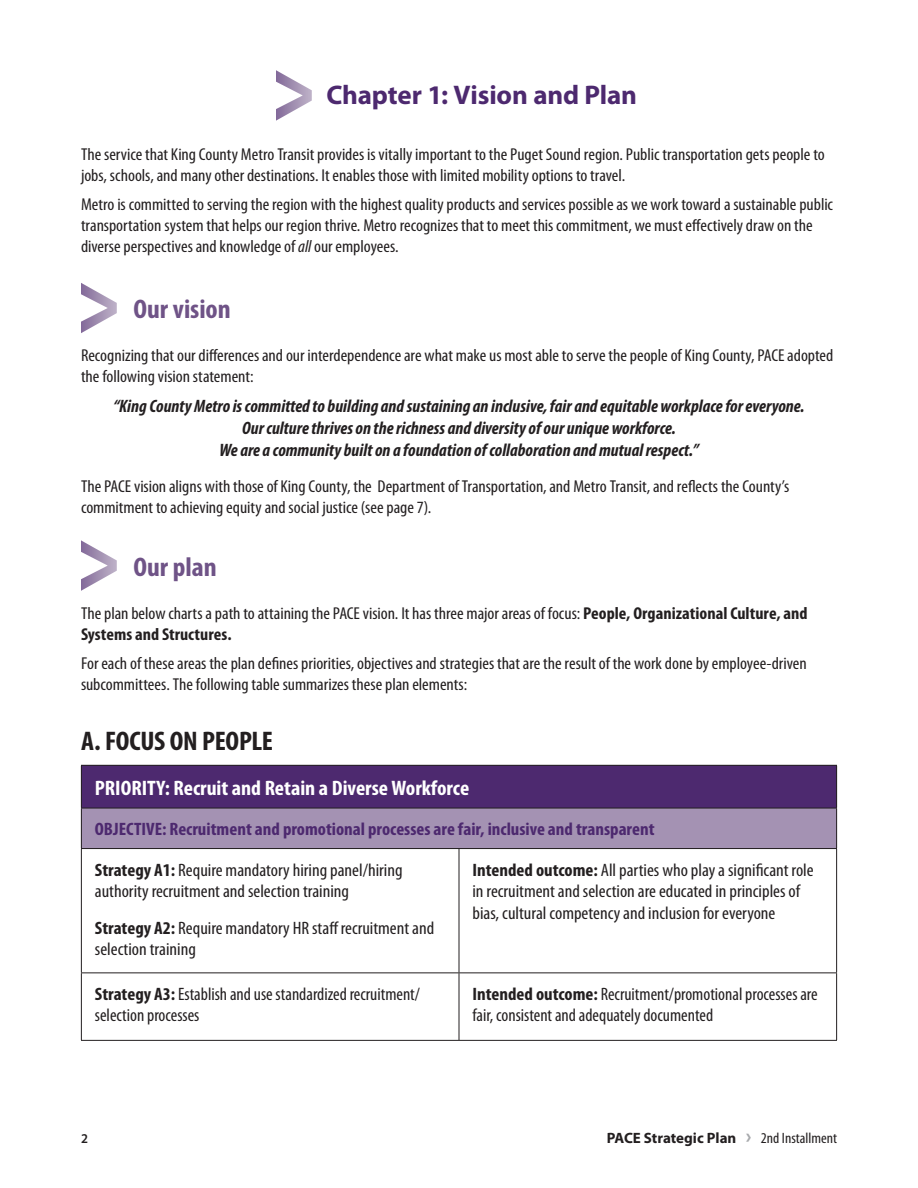
<style>
.page{position:relative;width:918px;height:1188px;background:#fff}
.page>*{position:absolute;margin:0;border:0;box-sizing:border-box;transform-origin:0 0}
.Header_section_PACE{font:700 27px "Myriad Pro";letter-spacing:-.005em;color:#4d296f}
.Subhead_level_1_PACE{font:700 condensed 27px "Myriad Pro";color:#6f5387;scale:1.05 1}
.Focus{font:700 condensed 27px "Myriad Pro";letter-spacing:-.015em;color:#231f20;scale:1.05 1}
.Priority{font:700 condensed 21px "Myriad Pro";color:#fff;scale:1.05 1}
.Strategy-outcome{font:condensed 18px/21.6px "Myriad Pro";color:#231f20;scale:1.05 1}
.t1{font:italic 700 condensed 18px/21.6px "Myriad Pro";color:#231f20;text-align:center}
.Strategy-outcome-2{font:condensed 18px/21.6px "Myriad Pro";color:#231f20}
.Objective{font:700 condensed 18px "Myriad Pro";color:#4d296f;scale:1.05 1}
.Body_10_5_13__PACE{font:condensed 17.25px/21px "Myriad Pro";color:#231f20;scale:1.05 1}
.t2{font:700 15px "Myriad Pro";color:#231f20}
.t3{font:600 13.5px "Myriad Pro";color:#231f20;scale:.96 1}
.s1{font-style:italic}
.s2{font-weight:700}
.s3{font-size:21px;color:#a7a9ac}
.s4{font-weight:400;font-stretch:condensed}
</style>
<div class="page">
<svg style="left:276px;top:70px;width:36px;height:51px"></svg>
<div style="left:81px;top:765px;width:756px;height:43px;background:#4d296f"></div>
<div style="left:81px;top:808px;width:756px;height:41px;background:#a492b3"></div>
<hr style="left:81px;top:766px;width:1px;height:42px;background:#231f20">
<hr style="left:836px;top:766px;width:1px;height:42px;background:#231f20">
<hr style="left:81px;top:765px;width:378px;height:1px;background:#231f20">
<hr style="left:459px;top:765px;width:378px;height:1px;background:#231f20">
<hr style="left:81px;top:808px;width:1px;height:40px;background:#231f20">
<hr style="left:836px;top:808px;width:1px;height:40px;background:#231f20">
<hr style="left:81px;top:808px;width:378px;height:1px;background:#231f20">
<hr style="left:459px;top:808px;width:378px;height:1px;background:#231f20">
<hr style="left:81px;top:849px;width:1px;height:123px;background:#231f20">
<hr style="left:81px;top:848px;width:378px;height:1px;background:#231f20">
<hr style="left:459px;top:849px;width:1px;height:123px;background:#231f20">
<hr style="left:836px;top:849px;width:1px;height:123px;background:#231f20">
<hr style="left:459px;top:848px;width:378px;height:1px;background:#231f20">
<hr style="left:81px;top:973px;width:1px;height:67px;background:#231f20">
<hr style="left:81px;top:972px;width:378px;height:1px;background:#231f20">
<hr style="left:459px;top:973px;width:1px;height:67px;background:#231f20">
<hr style="left:836px;top:973px;width:1px;height:67px;background:#231f20">
<hr style="left:459px;top:972px;width:378px;height:1px;background:#231f20">
<hr style="left:81px;top:1040px;width:378px;height:1px;background:#231f20">
<hr style="left:459px;top:1040px;width:378px;height:1px;background:#231f20">
<svg style="left:81px;top:540px;width:36px;height:51px"></svg>
<svg style="left:81px;top:283px;width:36px;height:50px"></svg>
<p class="Header_section_PACE" style="left:326px;top:77px;width:312px">Chapter 1: Vision and Plan</p>
<p class="Body_10_5_13__PACE" style="left:81px;top:143px;width:710px">The service that King County Metro Transit provides is vitally important to the Puget Sound region. Public transportation gets people to jobs, schools, and many other destinations. It enables those with limited mobility options to travel.</p>
<p class="Body_10_5_13__PACE" style="left:81px;top:194px;width:718px">Metro is committed to serving the region with the highest quality products and services possible as we work toward a sustainable public transportation system that helps our region thrive. Metro recognizes that to meet this commitment, we must effectively draw on the diverse perspectives and knowledge of <span class="s1">all</span> our employees.</p>
<p class="Subhead_level_1_PACE" style="left:133px;top:292px;width:94px">Our vision</p>
<p class="Body_10_5_13__PACE" style="left:81px;top:345px;width:718px">Recognizing that our differences and our interdependence are what make us most able to serve the people of King County, PACE adopted the following vision statement:</p>
<p class="t1" style="left:113px;top:395px;width:693px">“King County Metro is committed to building and sustaining an inclusive, fair and equitable workplace for everyone.<br>Our culture thrives on the richness and diversity of our unique workforce.<br>We are a community built on a foundation of collaboration and mutual respect.”</p>
<p class="Body_10_5_13__PACE" style="left:81px;top:475px;width:676px">The PACE vision aligns with those of King County, the Department of Transportation, and Metro Transit, and reflects the County’s commitment to achieving equity and social justice (see page 7).</p>
<p class="Subhead_level_1_PACE" style="left:133px;top:550px;width:81px">Our plan</p>
<p class="Body_10_5_13__PACE" style="left:81px;top:602px;width:693px">The plan below charts a path to attaining the PACE vision. It has three major areas of focus: <span class="s2">People, Organizational Culture, and<br>Systems and Structures.</span></p>
<p class="Body_10_5_13__PACE" style="left:81px;top:653px;width:693px">For each of these areas the plan defines priorities, objectives and strategies that are the result of the work done by employee-driven subcommittees. The following table summarizes these plan elements:</p>
<p class="Focus" style="left:81px;top:725px;width:184px">A. FOCUS ON PEOPLE</p>
<p class="Priority" style="left:95px;top:774px;width:358px">PRIORITY: Recruit and Retain a Diverse Workforce</p>
<p class="Objective" style="left:95px;top:818px;width:535px">OBJECTIVE: Recruitment and promotional processes are fair, inclusive and transparent</p>
<p class="Strategy-outcome" style="left:95px;top:859px;width:295px"><span class="s2">Strategy A1:</span> Require mandatory hiring panel/hiring authority recruitment and selection training</p>
<p class="Strategy-outcome" style="left:95px;top:917px;width:325px"><span class="s2">Strategy A2:</span> Require mandatory HR staff recruitment and selection training</p>
<p class="Strategy-outcome" style="left:472px;top:859px;width:327px"><span class="s2">Intended outcome:</span> All parties who play a significant role in recruitment and selection are educated in principles of bias, cultural competency and inclusion for everyone</p>
<p class="Strategy-outcome-2" style="left:95px;top:983px;width:327px"><span class="s2">Strategy A3:</span> Establish and use standardized recruitment/ selection processes</p>
<p class="Strategy-outcome-2" style="left:472px;top:983px;width:347px"><span class="s2">Intended outcome:</span> Recruitment/promotional processes are fair, consistent and adequately documented</p>
<p class="t3" style="left:81px;top:1130px;width:9px">2</p>
<p class="t2" style="left:607px;top:1128px;width:232px">PACE Strategic Plan <span class="s3">›</span> <span class="s4">2nd Installment</span></p>
</div>
